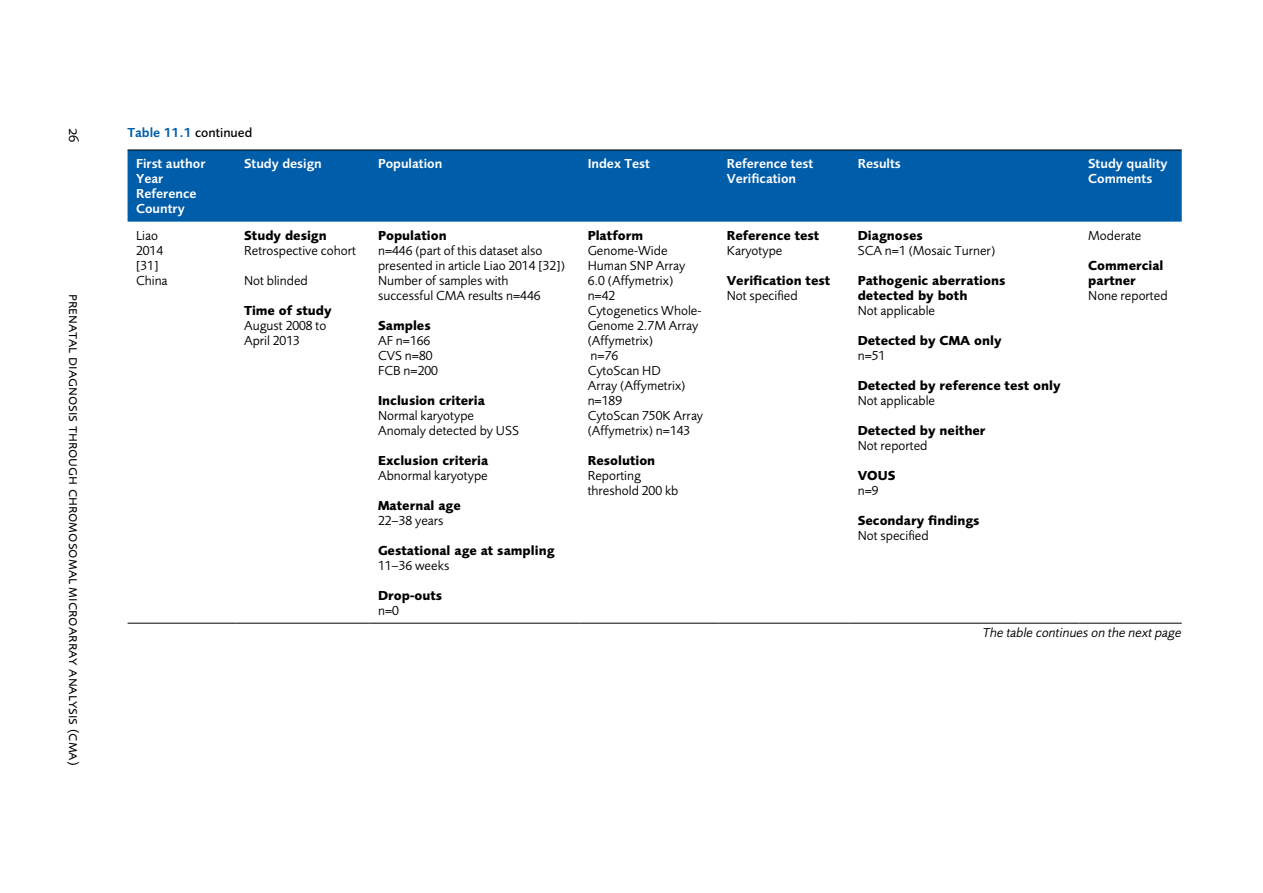
<style>
.page{position:relative;width:1263px;height:893px;background:#fff}
.page>*{position:absolute;margin:0;border:0;box-sizing:border-box;transform-origin:0 0}
.t1{font:15px "Foundry Sans Expert";color:#000}
.Tabelltext{font:13.5px/15px "Foundry Sans";color:#000}
.Tabellrubrik_1{font:700 13.5px/15px "Foundry Sans";color:#000}
.Tabellhuvudrubrik{font:600 13.5px "Foundry Sans";color:#fff}
.Tabellen_fortsätter{font:italic 13.5px "Foundry Sans";color:#000}
.Objekttitel_liggande{font:600 13.5px "Foundry Sans";color:#005da9}
.s1{font-weight:500;color:#000}
</style>
<div class="page">
<div style="left:128px;top:151px;width:1054px;height:71px;background:#005da9"></div>
<hr style="left:128px;top:623px;width:108px;height:1px;background:#000">
<hr style="left:236px;top:623px;width:134px;height:1px;background:#000">
<hr style="left:370px;top:623px;width:209px;height:1px;background:#000">
<hr style="left:579px;top:623px;width:139px;height:1px;background:#000">
<hr style="left:718px;top:623px;width:131px;height:1px;background:#000">
<hr style="left:849px;top:623px;width:231px;height:1px;background:#000">
<hr style="left:1080px;top:623px;width:102px;height:1px;background:#000">
<hr style="left:128px;top:150px;width:108px;height:1px;background:#000">
<hr style="left:236px;top:150px;width:134px;height:1px;background:#000">
<hr style="left:370px;top:150px;width:209px;height:1px;background:#000">
<hr style="left:579px;top:150px;width:139px;height:1px;background:#000">
<hr style="left:718px;top:150px;width:131px;height:1px;background:#000">
<hr style="left:849px;top:150px;width:231px;height:1px;background:#000">
<hr style="left:1080px;top:150px;width:102px;height:1px;background:#000">
<p class="t1" style="left:83px;top:128px;width:16px;rotate:90deg">26</p>
<p class="Objekttitel_liggande" style="left:128px;top:125px;width:126px">Table 11.1 <span class="s1">continued</span></p>
<p class="Tabellhuvudrubrik" style="left:136px;top:156px;width:71px">First author</p>
<p class="Tabellhuvudrubrik" style="left:136px;top:171px;width:29px">Year</p>
<p class="Tabellhuvudrubrik" style="left:136px;top:186px;width:62px">Reference</p>
<p class="Tabellhuvudrubrik" style="left:136px;top:201px;width:50px">Country</p>
<p class="Tabellhuvudrubrik" style="left:244px;top:156px;width:79px">Study design</p>
<p class="Tabellhuvudrubrik" style="left:378px;top:156px;width:66px">Population</p>
<p class="Tabellhuvudrubrik" style="left:588px;top:156px;width:64px">Index Test</p>
<p class="Tabellhuvudrubrik" style="left:727px;top:156px;width:88px">Reference test</p>
<p class="Tabellhuvudrubrik" style="left:727px;top:171px;width:71px">Verification</p>
<p class="t1" style="left:83px;top:294px;width:473px;rotate:90deg">prenatal diagnosis through chromosomal microarray analysis (cma)</p>
<p class="Tabelltext" style="left:136px;top:228px;width:33px">Liao<br>2014 [31]<br>China</p>
<p class="Tabellrubrik_1" style="left:244px;top:228px;width:84px">Study design</p>
<p class="Tabelltext" style="left:244px;top:243px;width:113px">Retrospective cohort</p>
<p class="Tabelltext" style="left:244px;top:273px;width:65px">Not blinded</p>
<p class="Tabellrubrik_1" style="left:244px;top:303px;width:89px">Time of study</p>
<p class="Tabelltext" style="left:244px;top:318px;width:84px">August 2008 to<br>April 2013</p>
<p class="Tabellrubrik_1" style="left:378px;top:228px;width:70px">Population</p>
<p class="Tabelltext" style="left:378px;top:243px;width:188px">n=446 (part of this dataset also presented in article Liao 2014 [32])<br>Number of samples with successful CMA results n=446</p>
<p class="Tabellrubrik_1" style="left:378px;top:318px;width:54px">Samples</p>
<p class="Tabelltext" style="left:378px;top:333px;width:61px">AF n=166<br>CVS n=80<br>FCB n=200</p>
<p class="Tabellrubrik_1" style="left:378px;top:393px;width:108px">Inclusion criteria</p>
<p class="Tabelltext" style="left:378px;top:408px;width:142px">Normal karyotype<br>Anomaly detected by USS</p>
<p class="Tabellrubrik_1" style="left:378px;top:453px;width:112px">Exclusion criteria</p>
<p class="Tabelltext" style="left:378px;top:468px;width:111px">Abnormal karyotype</p>
<p class="Tabellrubrik_1" style="left:378px;top:498px;width:84px">Maternal age</p>
<p class="Tabelltext" style="left:378px;top:513px;width:67px">22–38 years</p>
<p class="Tabellrubrik_1" style="left:378px;top:543px;width:178px">Gestational age at sampling</p>
<p class="Tabelltext" style="left:378px;top:558px;width:73px">11–36 weeks</p>
<p class="Tabellrubrik_1" style="left:378px;top:588px;width:66px">Drop-outs</p>
<p class="Tabelltext" style="left:378px;top:603px;width:22px">n=0</p>
<p class="Tabellrubrik_1" style="left:588px;top:228px;width:57px">Platform</p>
<p class="Tabelltext" style="left:588px;top:243px;width:117px">Genome-Wide<br>Human SNP Array<br>6.0 (Affymetrix) n=42<br>Cytogenetics Whole-<br>Genome 2.7M Array (Affymetrix)<br>n=76<br>CytoScan HD<br>Array (Affymetrix) n=189<br>CytoScan 750K Array (Affymetrix) n=143</p>
<p class="Tabellrubrik_1" style="left:588px;top:453px;width:69px">Resolution</p>
<p class="Tabelltext" style="left:588px;top:468px;width:92px">Reporting threshold 200 kb</p>
<p class="Tabellrubrik_1" style="left:727px;top:228px;width:94px">Reference test</p>
<p class="Tabelltext" style="left:727px;top:243px;width:57px">Karyotype</p>
<p class="Tabellrubrik_1" style="left:727px;top:273px;width:105px">Verification test</p>
<p class="Tabelltext" style="left:727px;top:288px;width:73px">Not specified</p>
<p class="Tabellhuvudrubrik" style="left:858px;top:156px;width:45px">Results</p>
<p class="Tabellhuvudrubrik" style="left:1088px;top:156px;width:81px">Study quality</p>
<p class="Tabellhuvudrubrik" style="left:1088px;top:171px;width:66px">Comments</p>
<p class="Tabellrubrik_1" style="left:858px;top:228px;width:67px">Diagnoses</p>
<p class="Tabelltext" style="left:858px;top:243px;width:139px">SCA n=1 (Mosaic Turner)</p>
<p class="Tabellrubrik_1" style="left:858px;top:273px;width:149px">Pathogenic aberrations detected by both</p>
<p class="Tabelltext" style="left:858px;top:303px;width:79px">Not applicable</p>
<p class="Tabellrubrik_1" style="left:858px;top:333px;width:145px">Detected by CMA only</p>
<p class="Tabelltext" style="left:858px;top:348px;width:29px">n=51</p>
<p class="Tabellrubrik_1" style="left:858px;top:378px;width:204px">Detected by reference test only</p>
<p class="Tabelltext" style="left:858px;top:393px;width:79px">Not applicable</p>
<p class="Tabellrubrik_1" style="left:858px;top:423px;width:129px">Detected by neither</p>
<p class="Tabelltext" style="left:858px;top:438px;width:71px">Not reported</p>
<p class="Tabellrubrik_1" style="left:858px;top:468px;width:39px">VOUS</p>
<p class="Tabelltext" style="left:858px;top:483px;width:22px">n=9</p>
<p class="Tabellrubrik_1" style="left:858px;top:513px;width:123px">Secondary findings</p>
<p class="Tabelltext" style="left:858px;top:528px;width:73px">Not specified</p>
<p class="Tabelltext" style="left:1088px;top:228px;width:55px">Moderate</p>
<p class="Tabellrubrik_1" style="left:1088px;top:257px;width:77px">Commercial partner</p>
<p class="Tabelltext" style="left:1088px;top:288px;width:81px">None reported</p>
<p class="Tabellen_fortsätter" style="left:983px;top:625px;width:200px">The table continues on the next page</p>
</div>
